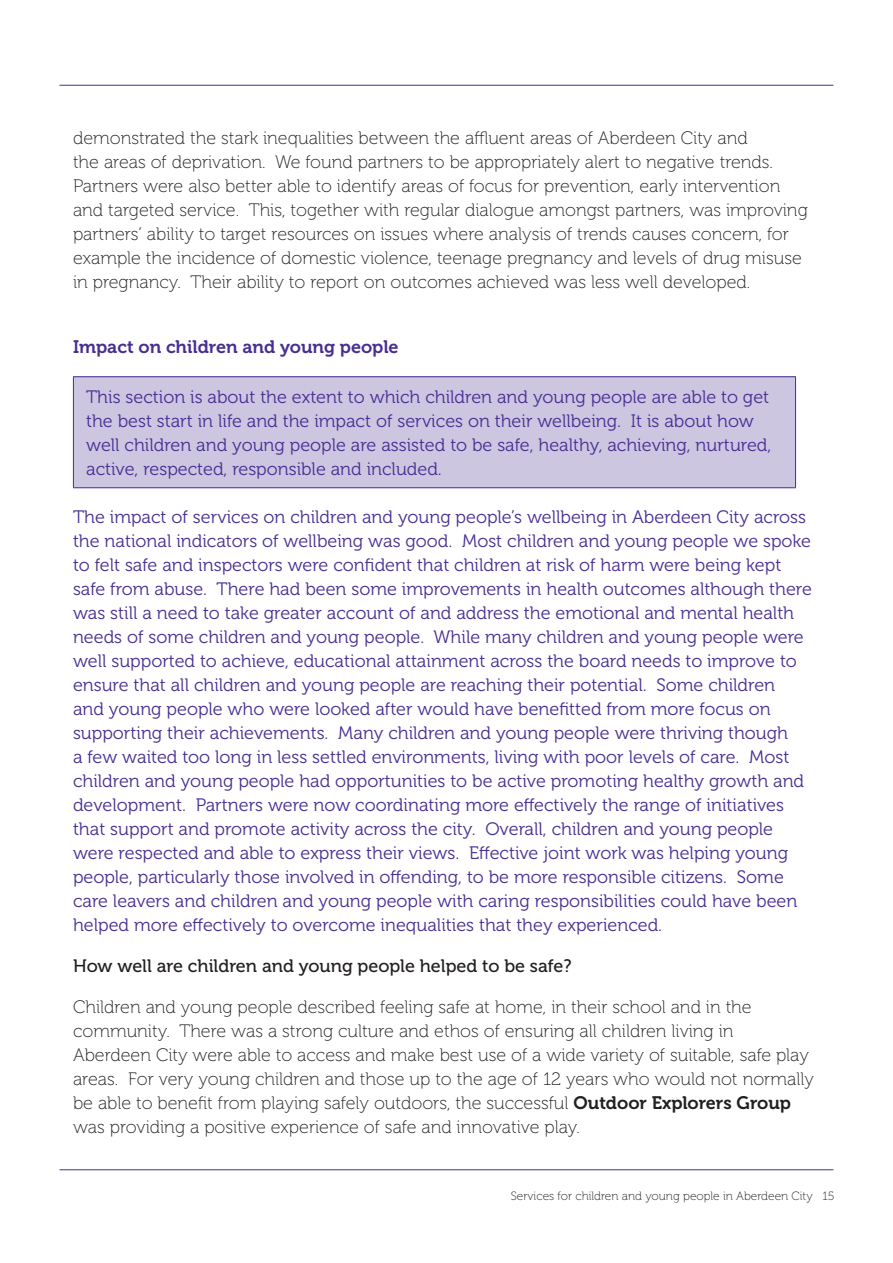
<style>
.page{position:relative;width:893px;height:1263px;background:#fff}
.page>*{position:absolute;margin:0;border:0;box-sizing:border-box;transform-origin:0 0}
.t1{font:18px/24px "Museo 300";color:#482e92}
.t2{font:18px/24px "Museo 100";color:#231f20}
.t3{font:18px "Museo 500";color:#231f20}
.t4{font:18px "Museo 700";color:#482e92}
.t5{font:12px "Museo 100";color:#231f20}
.s1{font-family:"Museo 700"}
</style>
<div class="page">
<div style="left:73px;top:377px;width:722px;height:111px;background:#cdc6e1"></div>
<hr style="left:73px;top:377px;width:1px;height:110px;background:#482e92">
<hr style="left:73px;top:376px;width:723px;height:1px;background:#482e92">
<hr style="left:795px;top:377px;width:1px;height:110px;background:#482e92">
<hr style="left:73px;top:487px;width:723px;height:1px;background:#482e92">
<hr style="left:60px;top:85px;width:773px;height:1px;background:#482e92">
<hr style="left:60px;top:1169px;width:773px;height:1px;background:#482e92">
<p class="t2" style="left:73px;top:127px;width:736px">demonstrated the stark inequalities between the affluent areas of Aberdeen City and<br>the areas of deprivation. We found partners to be appropriately alert to negative trends.<br>Partners were also better able to identify areas of focus for prevention, early intervention and targeted service. This, together with regular dialogue amongst partners, was improving partners’ ability to target resources on issues where analysis of trends causes concern, for example the incidence of domestic violence, teenage pregnancy and levels of drug misuse in pregnancy. Their ability to report on outcomes achieved was less well developed.</p>
<p class="t4" style="left:73px;top:337px;width:327px">Impact on children and young people</p>
<p class="t1" style="left:86px;top:385px;width:687px">This section is about the extent to which children and young people are able to get the best start in life and the impact of services on their wellbeing. It is about how well children and young people are assisted to be safe, healthy, achieving, nurtured, active, respected, responsible and included.</p>
<p class="t1" style="left:73px;top:505px;width:740px">The impact of services on children and young people’s wellbeing in Aberdeen City across the national indicators of wellbeing was good. Most children and young people we spoke to felt safe and inspectors were confident that children at risk of harm were being kept safe from abuse. There had been some improvements in health outcomes although there was still a need to take greater account of and address the emotional and mental health needs of some children and young people. While many children and young people were well supported to achieve, educational attainment across the board needs to improve to ensure that all children and young people are reaching their potential. Some children<br>and young people who were looked after would have benefitted from more focus on supporting their achievements. Many children and young people were thriving though<br>a few waited too long in less settled environments, living with poor levels of care. Most children and young people had opportunities to be active promoting healthy growth and development. Partners were now coordinating more effectively the range of initiatives that support and promote activity across the city. Overall, children and young people were respected and able to express their views. Effective joint work was helping young people, particularly those involved in offending, to be more responsible citizens. Some care leavers and children and young people with caring responsibilities could have been helped more effectively to overcome inequalities that they experienced.</p>
<p class="t3" style="left:73px;top:956px;width:500px">How well are children and young people helped to be safe?</p>
<p class="t2" style="left:73px;top:995px;width:742px">Children and young people described feeling safe at home, in their school and in the community. There was a strong culture and ethos of ensuring all children living in Aberdeen City were able to access and make best use of a wide variety of suitable, safe play areas. For very young children and those up to the age of 12 years who would not normally be able to benefit from playing safely outdoors, the successful <span class="s1">Outdoor Explorers Group </span>was providing a positive experience of safe and innovative play.</p>
<p class="t5" style="left:511px;top:1189px;width:325px">Services for children and young people in Aberdeen City 15</p>
</div>
